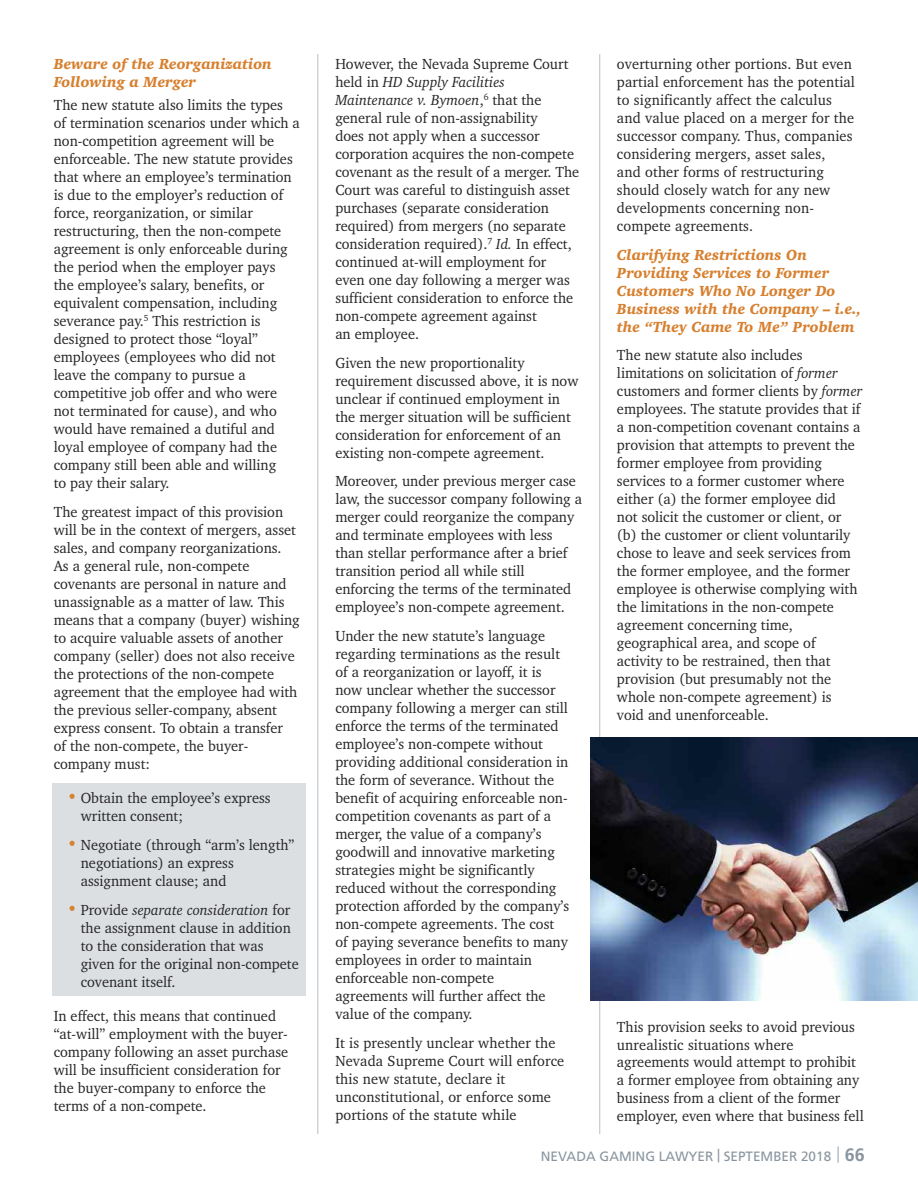
<style>
.page{position:relative;width:918px;height:1188px;background:#fff}
.page>*{position:absolute;margin:0;border:0;box-sizing:border-box;transform-origin:0 0}
.t1{font:15px/18px "Charter";color:#272526;scale:.96 1}
.t2{font:italic 900 15px/18px "Charter";color:#d7802f;scale:.96 1}
.t3{font:13.5px "Frutiger";color:#89959e}
.s1{font-size:18px;color:#d7802f}
.s2{font-style:italic}
.s3{font-weight:700;font-size:18px}
</style>
<div class="page">
<div style="left:53px;top:783px;width:253px;height:212px;background:#dcdfe2"></div>
<svg style="left:837px;top:1146px;width:2px;height:17px"></svg>
<hr style="left:317px;top:54px;width:1px;height:1080px;background:#b8bfc6">
<hr style="left:599px;top:54px;width:1px;height:1080px;background:#b8bfc6">
<img style="left:591px;top:737px;width:327px;height:264px">
<p class="t2" style="left:54px;top:55px;width:229px">Beware of the Reorganization<br>Following a Merger</p>
<p class="t1" style="left:54px;top:96px;width:258px">The new statute also limits the types<br>of termination scenarios under which a non-competition agreement will be enforceable. The new statute provides that where an employee’s termination is due to the employer’s reduction of force, reorganization, or similar restructuring, then the non-compete agreement is only enforceable during the period when the employer pays<br>the employee’s salary, benefits, or equivalent compensation, including severance pay.<sup>5</sup> This restriction is designed to protect those “loyal” employees (employees who did not leave the company to pursue a competitive job offer and who were not terminated for cause), and who would have remained a dutiful and loyal employee of company had the company still been able and willing<br>to pay their salary.</p>
<p class="t1" style="left:54px;top:503px;width:258px">The greatest impact of this provision will be in the context of mergers, asset sales, and company reorganizations.<br>As a general rule, non-compete covenants are personal in nature and unassignable as a matter of law. This means that a company (buyer) wishing to acquire valuable assets of another company (seller) does not also receive the protections of the non-compete agreement that the employee had with the previous seller-company, absent express consent. To obtain a transfer<br>of the non-compete, the buyer&shy;company must:</p>
<p class="t1" style="left:81px;top:789px;width:199px;text-indent:-13px"><span class="s1">•</span> Obtain the employee’s express written consent;</p>
<p class="t1" style="left:81px;top:836px;width:224px;text-indent:-14px"><span class="s1">•</span> Negotiate (through “arm’s length” negotiations) an express assignment clause; and</p>
<p class="t1" style="left:81px;top:901px;width:229px;text-indent:-13px"><span class="s1">•</span> Provide <span class="s2">separate consideration</span> for the assignment clause in addition to the consideration that was given for the original non-compete covenant itself.</p>
<p class="t1" style="left:54px;top:1007px;width:246px">In effect, this means that continued “at-will” employment with the buyer&shy;company following an asset purchase will be insufficient consideration for the buyer-company to enforce the terms of a non-compete.</p>
<p class="t1" style="left:335px;top:55px;width:256px">However, the Nevada Supreme Court held in <span class="s2">HD Supply Facilities Maintenance v. Bymoen</span>,<sup>6</sup> that the general rule of non-assignability<br>does not apply when a successor corporation acquires the non-compete covenant as the result of a merger. The Court was careful to distinguish asset purchases (separate consideration required) from mergers (no separate consideration required).<sup>7</sup> <span class="s2">Id.</span> In effect, continued at-will employment for even one day following a merger was sufficient consideration to enforce the non-compete agreement against<br>an employee.</p>
<p class="t1" style="left:335px;top:353px;width:255px">Given the new proportionality requirement discussed above, it is now unclear if continued employment in the merger situation will be sufficient consideration for enforcement of an existing non-compete agreement.</p>
<p class="t1" style="left:335px;top:472px;width:258px">Moreover, under previous merger case law, the successor company following a merger could reorganize the company and terminate employees with less than stellar performance after a brief transition period all while still enforcing the terms of the terminated employee’s non-compete agreement.</p>
<p class="t1" style="left:335px;top:627px;width:245px">Under the new statute’s language regarding terminations as the result of a reorganization or layoff, it is now unclear whether the successor company following a merger can still enforce the terms of the terminated employee’s non-compete without providing additional consideration in the form of severance. Without the benefit of acquiring enforceable non&shy;competition covenants as part of a merger, the value of a company’s goodwill and innovative marketing strategies might be significantly reduced without the corresponding protection afforded by the company’s non-compete agreements. The cost of paying severance benefits to many employees in order to maintain enforceable non-compete agreements will further affect the value of the company.</p>
<p class="t1" style="left:335px;top:1034px;width:240px">It is presently unclear whether the<br>Nevada Supreme Court will enforce this new statute, declare it unconstitutional, or enforce some portions of the statute while</p>
<p class="t1" style="left:617px;top:55px;width:249px">overturning other portions. But even partial enforcement has the potential to significantly affect the calculus and value placed on a merger for the successor company. Thus, companies considering mergers, asset sales,<br>and other forms of restructuring should closely watch for any new developments concerning non&shy;compete agreements.</p>
<p class="t2" style="left:617px;top:245px;width:256px">Clarifying Restrictions On<br>Providing Services to Former<br>Customers Who No Longer Do<br>Business with the Company – i.e., the “They Came To Me” Problem</p>
<p class="t1" style="left:617px;top:346px;width:257px">The new statute also includes limitations on solicitation of <span class="s2">former </span>customers and former clients by <span class="s2">former </span>employees. The statute provides that if a non-competition covenant contains a provision that attempts to prevent the former employee from providing services to a former customer where either (a) the former employee did<br>not solicit the customer or client, or (b) the customer or client voluntarily chose to leave and seek services from the former employee, and the former employee is otherwise complying with the limitations in the non-compete agreement concerning time, geographical area, and scope of activity to be restrained, then that provision (but presumably not the whole non-compete agreement) is<br>void and unenforceable.</p>
<p class="t1" style="left:617px;top:1018px;width:259px">This provision seeks to avoid previous unrealistic situations where agreements would attempt to prohibit a former employee from obtaining any business from a client of the former employer, even where that business fell</p>
<p class="t3" style="left:541px;top:1151px;width:325px">NEVADA GAMING LAWYER | SEPTEMBER 2018 <span class="s3">66</span></p>
</div>
